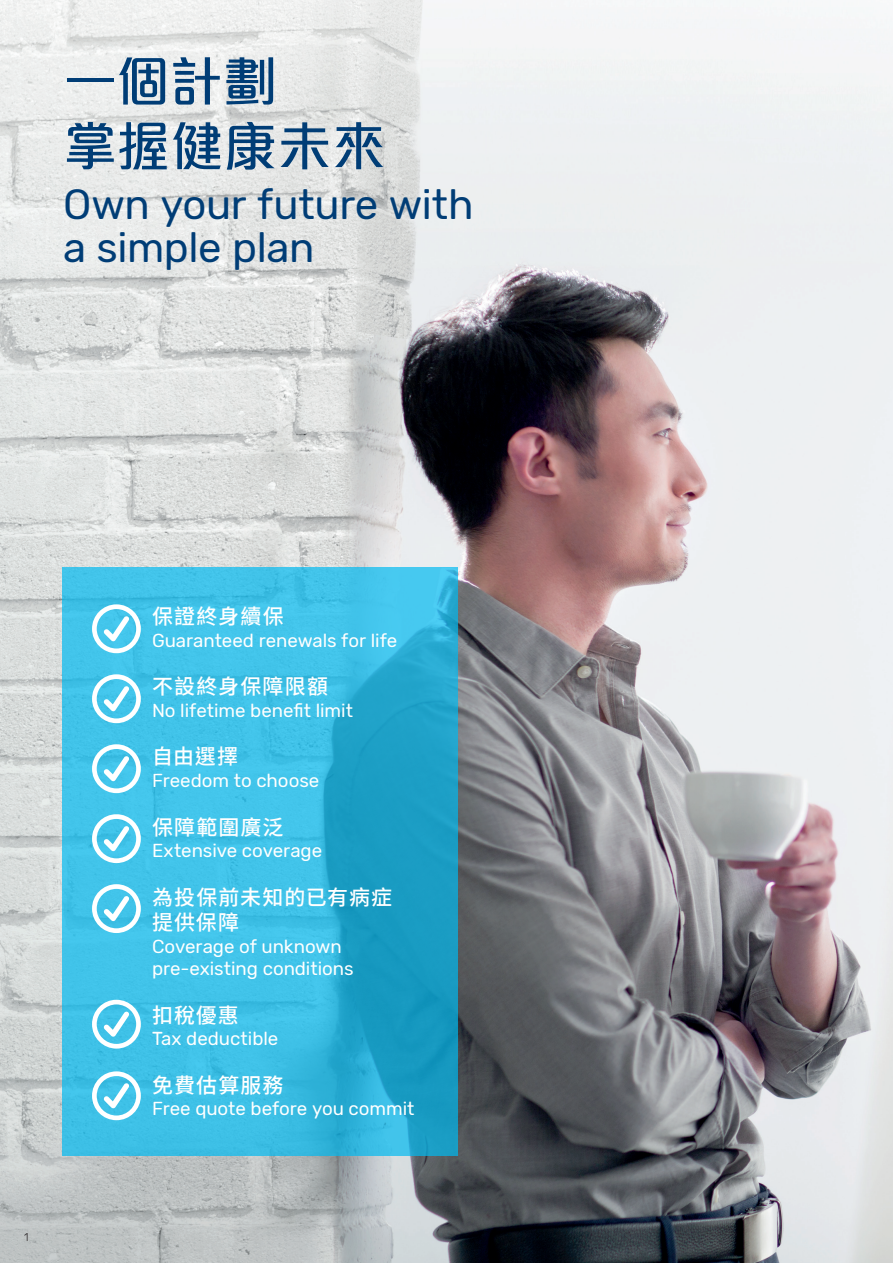
<style>
.page{position:relative;width:893px;height:1263px;background:#fff}
.page>*{position:absolute;margin:0;border:0;box-sizing:border-box;transform-origin:0 0}
.t1{font:500 54px/64.8px "M Elle HK";letter-spacing:-.005em;color:#003d76}
.t2{font:42px/43.5px "Rubik";letter-spacing:-.01em;color:#003d76}
.t3{font:500 21px/25.2px "Noto Sans CJ Ktc";letter-spacing:.055em;color:#fff}
.t4{font:18.75px/22.5px "Rubik";letter-spacing:-.005em;color:#fff}
.t5{font:300 11.25px "Rubik";color:#231f20}
</style>
<div class="page">
<img style="left:0;top:0;width:893px;height:1263px">
<svg style="left:63px;top:567px;width:395px;height:588px;background:#37b8df"></svg>
<div style="left:92px;top:604px;width:49px;height:49px;border:5px solid #fff;border-radius:50%"></div>
<svg style="left:104px;top:616px;width:25px;height:26px"></svg>
<div style="left:92px;top:674px;width:49px;height:49px;border:5px solid #fff;border-radius:50%"></div>
<svg style="left:104px;top:686px;width:25px;height:26px"></svg>
<div style="left:92px;top:744px;width:49px;height:49px;border:5px solid #fff;border-radius:50%"></div>
<svg style="left:104px;top:756px;width:25px;height:26px"></svg>
<div style="left:92px;top:814px;width:49px;height:49px;border:5px solid #fff;border-radius:50%"></div>
<svg style="left:104px;top:826px;width:25px;height:25px"></svg>
<div style="left:92px;top:884px;width:49px;height:49px;border:5px solid #fff;border-radius:50%"></div>
<svg style="left:104px;top:896px;width:25px;height:25px"></svg>
<div style="left:92px;top:1000px;width:49px;height:48px;border:5px solid #fff;border-radius:50%"></div>
<svg style="left:104px;top:1011px;width:25px;height:26px"></svg>
<div style="left:92px;top:1071px;width:49px;height:49px;border:5px solid #fff;border-radius:50%"></div>
<svg style="left:104px;top:1083px;width:25px;height:26px"></svg>
<h1 class="t1" style="left:63px;top:49px;width:324px">一個計劃<br>掌握健康未來</h1>
<h2 class="t2" style="left:63px;top:183px;width:412px">Own your future with a simple plan</h2>
<p class="t5" style="left:24px;top:1231px;width:6px">1</p>
<p class="t3" style="left:152px;top:604px;width:133px">保證終身續保</p>
<p class="t4" style="left:152px;top:629px;width:247px">Guaranteed renewals for life</p>
<p class="t3" style="left:152px;top:674px;width:177px">不設終身保障限額</p>
<p class="t4" style="left:152px;top:699px;width:202px">No lifetime benefit limit</p>
<p class="t3" style="left:152px;top:744px;width:88px">自由選擇</p>
<p class="t4" style="left:152px;top:770px;width:169px">Freedom to choose</p>
<p class="t3" style="left:152px;top:815px;width:133px">保障範圍廣泛</p>
<p class="t4" style="left:152px;top:840px;width:172px">Extensive coverage</p>
<p class="t3" style="left:152px;top:885px;width:242px">為投保前未知的已有病症提供保障</p>
<p class="t4" style="left:152px;top:935px;width:203px">Coverage of unknown pre-existing conditions</p>
<p class="t3" style="left:152px;top:1003px;width:88px">扣稅優惠</p>
<p class="t4" style="left:152px;top:1028px;width:128px">Tax deductible</p>
<p class="t3" style="left:152px;top:1073px;width:133px">免費估算服務</p>
<p class="t4" style="left:152px;top:1098px;width:264px">Free quote before you commit</p>
</div>
